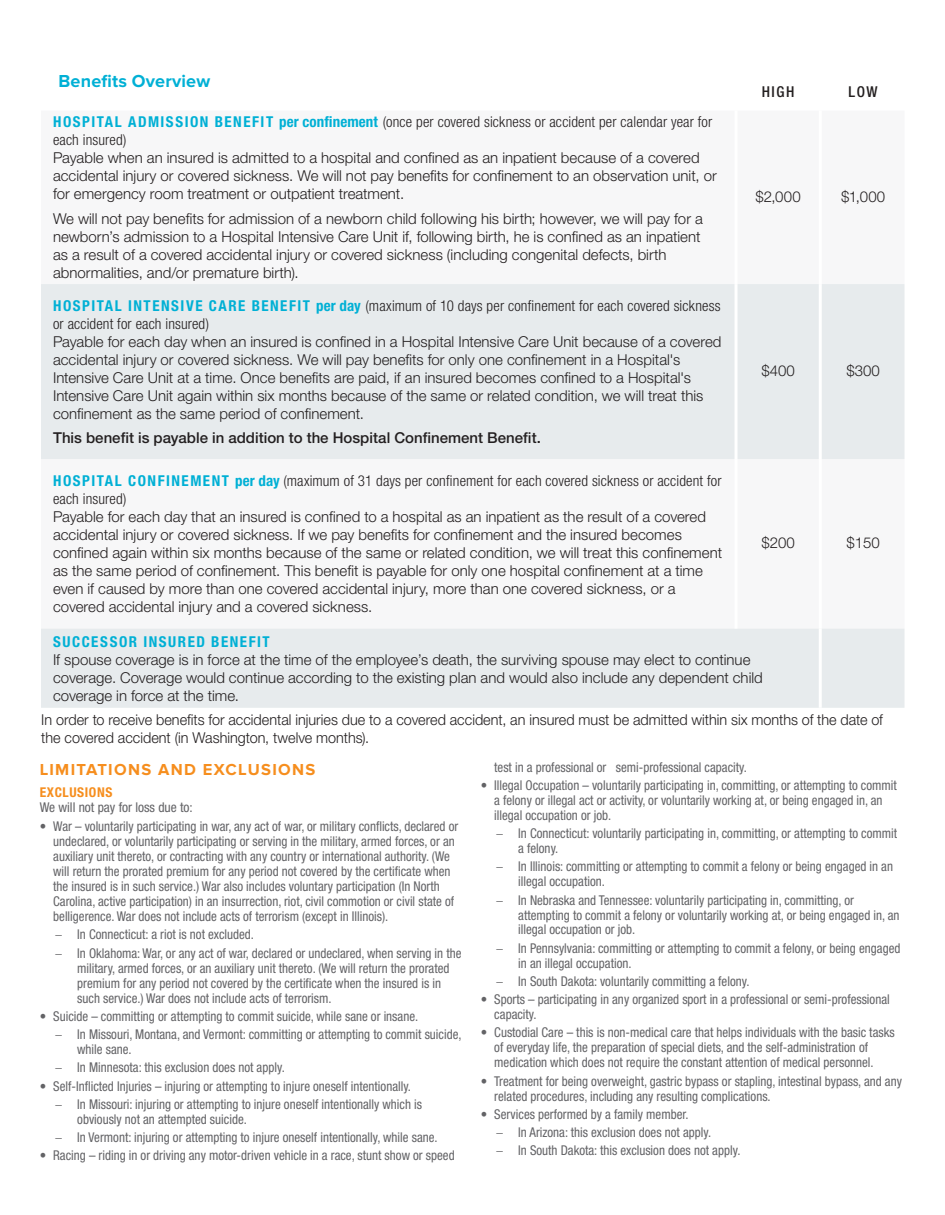
<style>
.page{position:relative;width:945px;height:1215px;background:#fff}
.page>*{position:absolute;margin:0;border:0;box-sizing:border-box;transform-origin:0 0}
.t1{font:700 18px "Proxima Nova";letter-spacing:.01em;color:#00b0d5}
.t2{font:700 16.5px "Proxima Nova";letter-spacing:.08em;color:#f68e1e}
.t3{font:300 15px/18px "Helvetica Neue CELT";color:#231f20}
.t4{font:300 condensed 15px/18px "Helvetica Neue LTCE";letter-spacing:.01em;color:#231f20}
.t5{font:300 15px/18px "Helvetica Neue CELT";color:#231f20;scale:.96 1}
.t6{font:500 15px "Helvetica Neue CELT";color:#231f20}
.t7{font:700 condensed 15px "Helvetica Neue LTCE";letter-spacing:.1em;color:#00b0d5}
.t8{font:500 condensed 15px "Helvetica Neue LTCE";letter-spacing:.105em;color:#231f20}
.t9{font:condensed 13.5px/15px "Helvetica Neue LTCE";color:#636366;scale:.96 1}
.t10{font:condensed 13.5px "Helvetica Neue LTCE";color:#636366}
.t11{font:700 condensed 13.5px "Helvetica Neue LTCE";letter-spacing:.045em;color:#f68e1e}
.s1{font-weight:700;color:#00b0d5}
.s2{font-family:"Helvetica Neue CELT";font-weight:300;font-stretch:normal}
</style>
<div class="page">
<svg style="left:41px;top:284px;width:863px;height:424px;fill:#e7ebed"></svg>
<hr style="left:735px;top:284px;width:3px;height:175px;background:#fff">
<hr style="left:819px;top:284px;width:3px;height:175px;background:#fff">
<hr style="left:735px;top:459px;width:3px;height:170px;background:#fff">
<hr style="left:819px;top:459px;width:3px;height:170px;background:#fff">
<hr style="left:819px;top:629px;width:3px;height:79px;background:#fff">
<h1 class="t1" style="left:58px;top:71px;width:153px">Benefits Overview</h1>
<p class="t4" style="left:53px;top:113px;width:661px"><span class="s1">HOSPITAL ADMISSION BENEFIT per confinement</span> (once per covered sickness or accident per calendar year for each insured)</p>
<p class="t3" style="left:53px;top:149px;width:665px">Payable when an insured is admitted to a hospital and confined as an inpatient because of a covered accidental injury or covered sickness. We will not pay benefits for confinement to an observation unit, or for emergency room treatment or outpatient treatment.</p>
<p class="t3" style="left:53px;top:210px;width:651px">We will not pay benefits for admission of a newborn child following his birth; however, we will pay for a newborn’s admission to a Hospital Intensive Care Unit if, following birth, he is confined as an inpatient as a result of a covered accidental injury or covered sickness (including congenital defects, birth abnormalities, and/or premature birth).</p>
<p class="t4" style="left:53px;top:296px;width:669px"><span class="s1">HOSPITAL INTENSIVE CARE BENEFIT per day</span> (maximum of 10 days per confinement for each covered sickness or accident for each insured)</p>
<p class="t3" style="left:53px;top:332px;width:670px">Payable for each day when an insured is confined in a Hospital Intensive Care Unit because of a covered accidental injury or covered sickness. We will pay benefits for only one confinement in a Hospital's Intensive Care Unit at a time. Once benefits are paid, if an insured becomes confined to a Hospital's Intensive Care Unit again within six months because of the same or related condition, we will treat this confinement as the same period of confinement.</p>
<p class="t6" style="left:53px;top:429px;width:489px">This benefit is payable in addition to the Hospital Confinement Benefit.</p>
<p class="t4" style="left:53px;top:472px;width:670px"><span class="s1">HOSPITAL CONFINEMENT per day</span> (maximum of 31 days per confinement for each covered sickness or accident for each insured)</p>
<p class="t3" style="left:53px;top:508px;width:671px">Payable for each day that an insured is confined to a hospital as an inpatient as the result of a covered accidental injury or covered sickness. If we pay benefits for confinement and the insured becomes confined again within six months because of the same or related condition, we will treat this confinement as the same period of confinement. This benefit is payable for only one hospital confinement at a time even if caused by more than one covered accidental injury, more than one covered sickness, or a covered accidental injury and a covered sickness.</p>
<p class="t8" style="left:762px;top:83px;width:34px">HIGH</p>
<p class="t8" style="left:849px;top:83px;width:31px">LOW</p>
<p class="t3" style="left:756px;top:188px;width:47px">$2,000</p>
<p class="t3" style="left:841px;top:188px;width:46px">$1,000</p>
<p class="t3" style="left:762px;top:362px;width:35px">$400</p>
<p class="t3" style="left:847px;top:362px;width:35px">$300</p>
<p class="t3" style="left:762px;top:534px;width:35px">$200</p>
<p class="t3" style="left:847px;top:534px;width:35px">$150</p>
<p class="t7" style="left:53px;top:633px;width:218px">SUCCESSOR INSURED BENEFIT</p>
<p class="t3" style="left:53px;top:650px;width:711px">If spouse coverage is in force at the time of the employee’s death, the surviving spouse may elect to continue coverage. Coverage would continue according to the existing plan and would also include any dependent child coverage in force at the time.</p>
<p class="t5" style="left:41px;top:711px;width:878px">In order to receive benefits for accidental injuries due to a covered accident, an insured must be admitted within six months of the date of the covered accident (in Washington, twelve months).</p>
<p class="t2" style="left:40px;top:760px;width:277px">LIMITATIONS AND EXCLUSIONS</p>
<p class="t11" style="left:40px;top:784px;width:74px">EXCLUSIONS</p>
<p class="t10" style="left:40px;top:799px;width:155px">We will not pay for loss due to:</p>
<p class="t9" style="left:53px;top:819px;width:423px;text-indent:-14px"><span class="s2">•</span> War – voluntarily participating in war, any act of war, or military conflicts, declared or undeclared, or voluntarily participating or serving in the military, armed forces, or an auxiliary unit thereto, or contracting with any country or international authority. (We will return the prorated premium for any period not covered by the certificate when the insured is in such service.) War also includes voluntary participation (In North Carolina, active participation) in an insurrection, riot, civil commotion or civil state of belligerence. War does not include acts of terrorism (except in Illinois).</p>
<p class="t9" style="left:55px;top:925px;width:425px;line-height:18.3px"><span class="s2">−</span> In Connecticut: a riot is not excluded.<br><span class="s2">−</span> In Oklahoma: War, or any act of war, declared or undeclared, when serving in the</p>
<p class="t9" style="left:77px;top:960px;width:389px">military, armed forces, or an auxiliary unit thereto. (We will return the prorated premium for any period not covered by the certificate when the insured is in such service.) War does not include acts of terrorism.</p>
<p class="t9" style="left:55px;top:1007px;width:425px;line-height:18.3px;text-indent:-15px"><span class="s2">•</span> Suicide – committing or attempting to commit suicide, while sane or insane.<br><span class="s2">−</span> In Missouri, Montana, and Vermont: committing or attempting to commit suicide,</p>
<p class="t9" style="left:55px;top:1040px;width:241px;line-height:18.3px;text-indent:22px">while sane.<br><span class="s2">−</span> In Minnesota: this exclusion does not apply.</p>
<p class="t9" style="left:55px;top:1077px;width:384px;line-height:18.3px;text-indent:-15px"><span class="s2">•</span> Self-Inflicted Injuries – injuring or attempting to injure oneself intentionally. <span class="s2">−</span> In Missouri: injuring or attempting to injure oneself intentionally which is</p>
<p class="t9" style="left:55px;top:1110px;width:400px;line-height:18.3px;text-indent:22px">obviously not an attempted suicide.<br><span class="s2">−</span> In Vermont: injuring or attempting to injure oneself intentionally, while sane.</p>
<p class="t9" style="left:40px;top:1148px;width:434px"><span class="s2">•</span> Racing – riding in or driving any motor-driven vehicle in a race, stunt show or speed</p>
<p class="t9" style="left:494px;top:759px;width:265px">test in a professional or semi-professional capacity.</p>
<p class="t9" style="left:494px;top:777px;width:421px;text-indent:-14px"><span class="s2">•</span> Illegal Occupation – voluntarily participating in, committing, or attempting to commit a felony or illegal act or activity, or voluntarily working at, or being engaged in, an illegal occupation or job.</p>
<p class="t9" style="left:518px;top:826px;width:396px;text-indent:-22px"><span class="s2">−</span> In Connecticut: voluntarily participating in, committing, or attempting to commit a felony.</p>
<p class="t9" style="left:518px;top:859px;width:392px;text-indent:-22px"><span class="s2">−</span> In Illinois: committing or attempting to commit a felony or being engaged in an illegal occupation.</p>
<p class="t9" style="left:518px;top:892px;width:399px;text-indent:-22px"><span class="s2">−</span> In Nebraska and Tennessee: voluntarily participating in, committing, or attempting to commit a felony or voluntarily working at, or being engaged in, an illegal occupation or job.</p>
<p class="t9" style="left:518px;top:940px;width:400px;text-indent:-22px"><span class="s2">−</span> In Pennsylvania: committing or attempting to commit a felony, or being engaged in an illegal occupation.</p>
<p class="t9" style="left:496px;top:974px;width:266px"><span class="s2">−</span> In South Dakota: voluntarily committing a felony.</p>
<p class="t9" style="left:494px;top:992px;width:413px;text-indent:-14px"><span class="s2">•</span> Sports – participating in any organized sport in a professional or semi-professional capacity.</p>
<p class="t9" style="left:494px;top:1025px;width:419px;text-indent:-14px"><span class="s2">•</span> Custodial Care – this is non-medical care that helps individuals with the basic tasks of everyday life, the preparation of special diets, and the self-administration of medication which does not require the constant attention of medical personnel.</p>
<p class="t9" style="left:494px;top:1073px;width:426px;text-indent:-14px"><span class="s2">•</span> Treatment for being overweight, gastric bypass or stapling, intestinal bypass, and any related procedures, including any resulting complications.</p>
<p class="t9" style="left:496px;top:1105px;width:256px;line-height:18.3px;text-indent:-15px"><span class="s2">•</span> Services performed by a family member.<br><span class="s2">−</span> In Arizona: this exclusion does not apply.<br><span class="s2">−</span> In South Dakota: this exclusion does not apply.</p>
</div>
